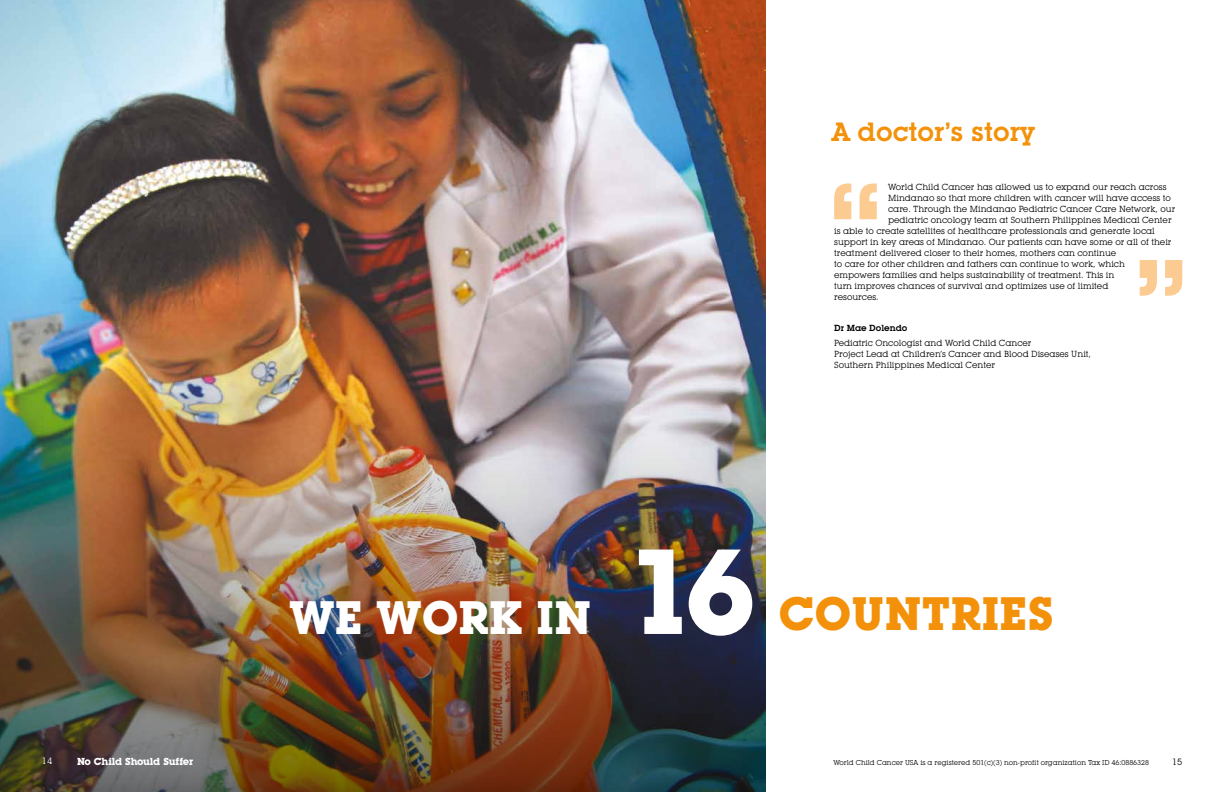
<style>
.page{position:relative;width:1224px;height:792px;background:#fff}
.page>*{position:absolute;margin:0;border:0;box-sizing:border-box;transform-origin:0 0}
.t1{font:700 118.7px "Lubalin Graph IT Cby BT";color:#fff}
.t2{font:700 46.1px "Lubalin Graph IT Cby BT";color:#f3920a}
.t3{font:700 46.1px "Lubalin Graph IT Cby BT";color:#fff}
.t4{font:600 26px "Lubalin Graph IT Cby BT";color:#f3920a}
.t5{font:700 10px "Lubalin Graph IT Cby BT";letter-spacing:-.02em;color:#fff}
.t6{font:9px "Lubalin Graph IT Cby BT";color:#000}
.t7{font:9px "Lubalin Graph IT Cby BT";color:#fff}
.t8{font:8.7px/11px "Lubalin Graph IT Cby BT";color:#000}
.t9{font:600 8.7px "Lubalin Graph IT Cby BT";color:#000}
.t10{font:7px "Lubalin Graph IT Cby BT";color:#000}
</style>
<div class="page">
<svg style="left:834px;top:183px;width:43px;height:36px"></svg>
<svg style="left:1140px;top:260px;width:42px;height:36px"></svg>
<img style="left:0;top:0;width:765px;height:376px">
<img style="left:0;top:376px;width:765px;height:416px">
<p class="t7" style="left:42px;top:756px;width:12px">14</p>
<p class="t5" style="left:77px;top:756px;width:118px">No Child Should Suffer</p>
<h3 class="t4" style="left:832px;top:116px;width:205px">A doctor’s story</h3>
<p class="t8" style="left:888px;top:181px;width:280px">World Child Cancer has allowed us to expand our reach across</p>
<p class="t8" style="left:888px;top:192px;width:284px">Mindanao so that more children with cancer will have access to</p>
<p class="t8" style="left:888px;top:203px;width:289px">care. Through the Mindanao Pediatric Cancer Care Network, our</p>
<p class="t8" style="left:888px;top:214px;width:285px">pediatric oncology team at Southern Philippines Medical Center</p>
<p class="t8" style="left:834px;top:225px;width:322px">is able to create satellites of healthcare professionals and generate local</p>
<p class="t8" style="left:834px;top:236px;width:339px">support in key areas of Mindanao. Our patients can have some or all of their</p>
<p class="t8" style="left:834px;top:247px;width:284px">treatment delivered closer to their homes, mothers can continue</p>
<p class="t8" style="left:834px;top:258px;width:292px">to care for other children and fathers can continue to work, which</p>
<p class="t8" style="left:834px;top:269px;width:282px">empowers families and helps sustainability of treatment. This in</p>
<p class="t8" style="left:834px;top:280px;width:276px">turn improves chances of survival and optimizes use of limited</p>
<p class="t8" style="left:834px;top:291px;width:46px">resources.</p>
<p class="t9" style="left:834px;top:322px;width:75px">Dr Mae Dolendo</p>
<p class="t8" style="left:834px;top:337px;width:258px">Pediatric Oncologist and World Child Cancer<br>Project Lead at Children’s Cancer and Blood Diseases Unit,<br>Southern Philippines Medical Center</p>
<h2 class="t3" style="left:289px;top:589px;width:303px">WE WORK IN</h2>
<h1 class="t1" style="left:626px;top:520px;width:131px">16</h1>
<h2 class="t2" style="left:779px;top:585px;width:276px">COUNTRIES</h2>
<p class="t10" style="left:833px;top:759px;width:317px">World Child Cancer USA is a registered 501(c)(3) non-profit organization Tax ID 46:0886328</p>
<p class="t6" style="left:1172px;top:757px;width:12px">15</p>
</div>
